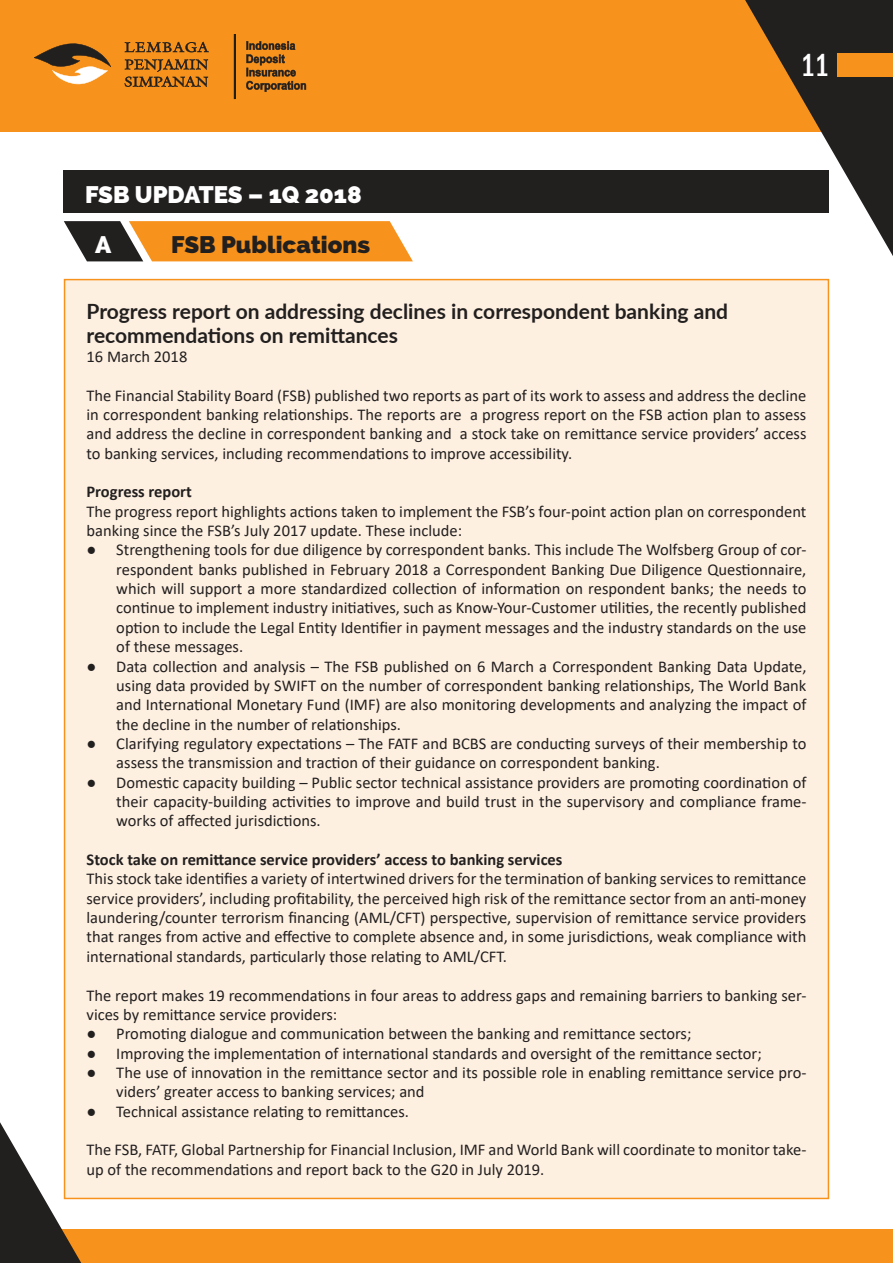
<style>
.page{position:relative;width:893px;height:1263px;background:#fff}
.page>*{position:absolute;margin:0;border:0;box-sizing:border-box;transform-origin:0 0}
.t1{font:500 condensed 33px "Franklin Gothic";color:#fff;scale:.9 1}
.t2{font:800 24px "Raleway";color:#fff}
.t3{font:800 24px "Raleway";color:#221f1f}
.t4{font:700 21px/24px "Lato";color:#221f1f}
.t5{font:16.5px/19.4px "Calibri";color:#221f1f;text-align:justify}
.t6{font:700 16.5px "Calibri";color:#221f1f}
</style>
<div class="page">
<div style="left:0;top:0;width:893px;height:132px;background:#f7931d"></div>
<svg style="left:124px;top:42px;width:85px;height:45px"></svg>
<svg style="left:234px;top:34px;width:2px;height:65px"></svg>
<svg style="left:246px;top:41px;width:60px;height:51px"></svg>
<svg style="left:34px;top:43px;width:77px;height:42px"></svg>
<svg style="left:733px;top:0;width:160px;height:293px"></svg>
<div style="left:838px;top:53px;width:55px;height:23px;background:#f7931d"></div>
<div style="left:0;top:1229px;width:893px;height:34px;background:#f7931d"></div>
<svg style="left:0;top:1085px;width:94px;height:178px"></svg>
<svg style="left:64px;top:221px;width:349px;height:40px"></svg>
<div style="left:64px;top:170px;width:765px;height:43px;background:#221f1f"></div>
<div style="left:65px;top:280px;width:763px;height:918px;background:#fef0e1"></div>
<h2 class="t2" style="left:85px;top:185px;width:278px">FSB UPDATES – 1Q 2018</h2>
<h2 class="t2" style="left:95px;top:235px;width:18px">A</h2>
<h2 class="t3" style="left:171px;top:235px;width:200px">FSB Publications</h2>
<h1 class="t1" style="left:800px;top:46px;width:34px">11</h1>
<p class="t4" style="left:87px;top:298px;width:643px">Progress report on addressing declines in correspondent banking and recommenda琀椀ons on remi琀琀ances</p>
<p class="t5" style="left:87px;top:346px;width:102px">16 March 2018</p>
<p class="t5" style="left:87px;top:385px;width:721px">The Financial Stability Board (FSB) published two reports as part of its work to assess and address the decline in correspondent banking rela琀椀onships. The reports are a progress report on the FSB ac琀椀on plan to assess and address the decline in correspondent banking and a stock take on remi琀琀ance service providers’ access to banking services, including recommenda琀椀ons to improve accessibility.</p>
<p class="t6" style="left:87px;top:480px;width:107px">Progress report</p>
<p class="t5" style="left:87px;top:501px;width:721px">The progress report highlights ac琀椀ons taken to implement the FSB’s four-point ac琀椀on plan on correspondent banking since the FSB’s July 2017 update. These include:</p>
<p class="t5" style="left:116px;top:540px;width:692px;text-indent:-30px">● Strengthening tools for due diligence by correspondent banks. This include The Wolfsberg Group of cor&shy;respondent banks published in February 2018 a Correspondent Banking Due Diligence Ques琀椀onnaire, which will support a more standardized collec琀椀on of informa琀椀on on respondent banks; the needs to con琀椀nue to implement industry ini琀椀a琀椀ves, such as Know-Your-Customer u琀椀li琀椀es, the recently published op琀椀on to include the Legal En琀椀ty Iden琀椀昀椀er in payment messages and the industry standards on the use of these messages.</p>
<p class="t5" style="left:116px;top:656px;width:692px;text-indent:-30px">● Data collec琀椀on and analysis – The FSB published on 6 March a Correspondent Banking Data Update, using data provided by SWIFT on the number of correspondent banking rela琀椀onships, The World Bank and Interna琀椀onal Monetary Fund (IMF) are also monitoring developments and analyzing the impact of the decline in the number of rela琀椀onships.</p>
<p class="t5" style="left:116px;top:733px;width:692px;text-indent:-30px">● Clarifying regulatory expecta琀椀ons – The FATF and BCBS are conduc琀椀ng surveys of their membership to assess the transmission and trac琀椀on of their guidance on correspondent banking.</p>
<p class="t5" style="left:116px;top:772px;width:692px;text-indent:-30px">● Domes琀椀c capacity building – Public sector technical assistance providers are promo琀椀ng coordina琀椀on of their capacity-building ac琀椀vi琀椀es to improve and build trust in the supervisory and compliance frame&shy;works of a昀昀ected jurisdic琀椀ons.</p>
<p class="t6" style="left:87px;top:848px;width:477px">Stock take on remi琀琀ance service providers’ access to banking services</p>
<p class="t5" style="left:87px;top:869px;width:721px">This stock take iden琀椀昀椀es a variety of intertwined drivers for the termina琀椀on of banking services to remi琀琀ance service providers’, including pro昀椀tability, the perceived high risk of the remi琀琀ance sector from an an琀椀-money laundering/counter terrorism 昀椀nancing (AML/CFT) perspec琀椀ve, supervision of remi琀琀ance service providers that ranges from ac琀椀ve and e昀昀ec琀椀ve to complete absence and, in some jurisdic琀椀ons, weak compliance with interna琀椀onal standards, par琀椀cularly those rela琀椀ng to AML/CFT.</p>
<p class="t5" style="left:87px;top:985px;width:721px">The report makes 19 recommenda琀椀ons in four areas to address gaps and remaining barriers to banking ser&shy;vices by remi琀琀ance service providers:</p>
<p class="t5" style="left:87px;top:1024px;width:606px">● Promo琀椀ng dialogue and communica琀椀on between the banking and remi琀琀ance sectors;</p>
<p class="t5" style="left:87px;top:1043px;width:677px">● Improving the implementa琀椀on of interna琀椀onal standards and oversight of the remi琀琀ance sector;</p>
<p class="t5" style="left:116px;top:1062px;width:692px;text-indent:-30px">● The use of innova琀椀on in the remi琀琀ance sector and its possible role in enabling remi琀琀ance service pro&shy;viders’ greater access to banking services; and</p>
<p class="t5" style="left:87px;top:1101px;width:324px">● Technical assistance rela琀椀ng to remi琀琀ances.</p>
<p class="t5" style="left:87px;top:1140px;width:721px">The FSB, FATF, Global Partnership for Financial Inclusion, IMF and World Bank will coordinate to monitor take&shy;up of the recommenda琀椀ons and report back to the G20 in July 2019.</p>
</div>
